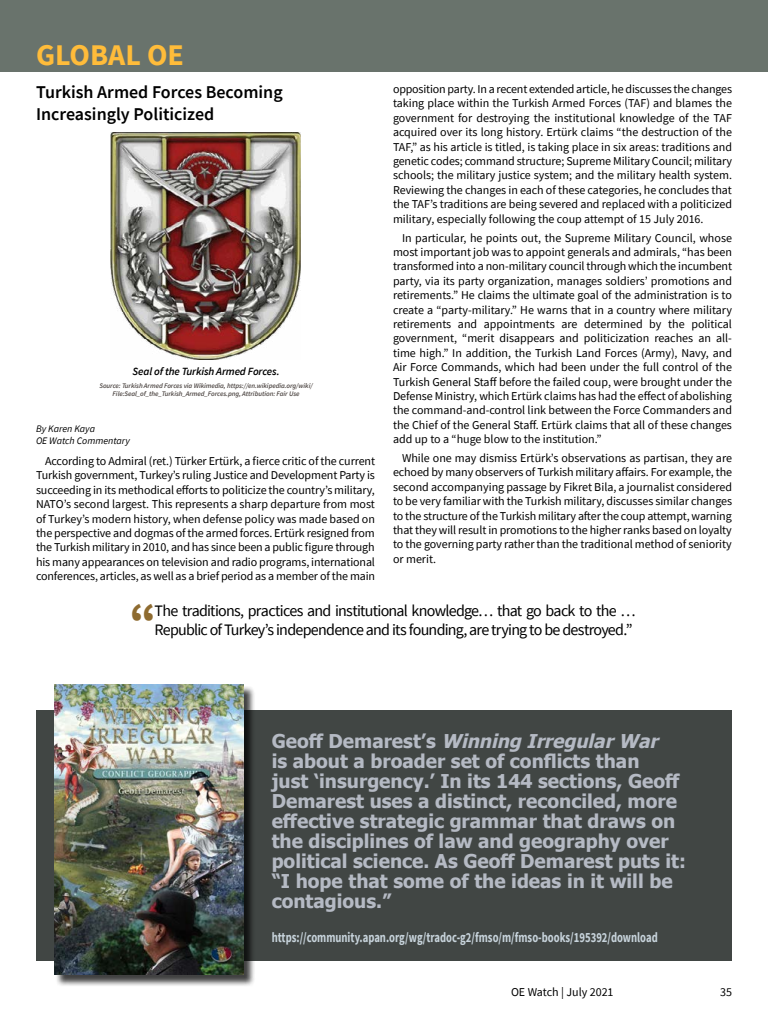
<style>
.page{position:relative;width:768px;height:1024px;background:#fff}
.page>*{position:absolute;margin:0;border:0;box-sizing:border-box;transform-origin:0 0}
.t1{font:900 45.5px "Source Sans Pro";color:#8e6b30}
.t2{font:700 30px "Source Sans Pro";color:#ffbc3a}
.t3{font:700 19px/20px "Tahoma";color:#b5bac4}
.t4{font:600 18px/21.6px "Source Sans Pro";color:#000}
.t5{font:16px/19.2px "Source Sans Pro";letter-spacing:-.045em;color:#000}
.t6{font:700 14px "Source Sans Pro";color:#c7d3db;scale:.76 1}
.t7{font:12px/14.4px "Source Sans Pro";letter-spacing:-.005em;color:#000;text-align:justify}
.t8{font:italic 600 11px "Source Sans Pro";letter-spacing:-.01em;color:#000}
.t9{font:italic 10px/12px "Source Sans Pro";color:#000}
.t10{font:italic 600 7px/8.4px "Source Sans Pro";letter-spacing:-.01em;color:#524b48;text-align:center}
.s1{font-style:italic}
</style>
<div class="page">
<img style="left:111px;top:132px;width:189px;height:228px">
<div style="left:36px;top:711px;width:696px;height:250px;background:#414644"></div>
<div style="left:56px;top:686px;width:200px;height:301px;background:#000;opacity:.75"></div>
<img style="left:54px;top:684px;width:189px;height:290px">
<div style="left:0;top:0;width:768px;height:72px;background:#69736c"></div>
<h2 class="t2" style="left:36px;top:35px;width:149px">GLOBAL OE</h2>
<h3 class="t4" style="left:36px;top:81px;width:248px">Turkish Armed Forces Becoming<br>Increasingly Politicized</h3>
<p class="t8" style="left:133px;top:364px;width:148px">Seal of the Turkish Armed Forces.</p>
<p class="t10" style="left:99px;top:381px;width:215px">Source: Turkish Armed Forces via Wikimedia, https://en.wikipedia.org/wiki/<br>File:Seal_of_the_Turkish_Armed_Forces.png, Attribution: Fair Use</p>
<p class="t9" style="left:36px;top:423px;width:95px">By Karen Kaya<br>OE Watch Commentary</p>
<p class="t7" style="left:36px;top:454px;width:341px;text-indent:9px">According to Admiral (ret.) Türker Ertürk, a fierce critic of the current Turkish government, Turkey’s ruling Justice and Development Party is succeeding in its methodical efforts to politicize the country’s military, NATO’s second largest. This represents a sharp departure from most of Turkey’s modern history, when defense policy was made based on the perspective and dogmas of the armed forces. Ertürk resigned from the Turkish military in 2010, and has since been a public figure through his many appearances on television and radio programs, international conferences, articles, as well as a brief period as a member of the main</p>
<p class="t7" style="left:393px;top:82px;width:341px">opposition party. In a recent extended article, he discusses the changes taking place within the Turkish Armed Forces (TAF) and blames the government for destroying the institutional knowledge of the TAF acquired over its long history. Ertürk claims “the destruction of the TAF,” as his article is titled, is taking place in six areas: traditions and genetic codes; command structure; Supreme Military Council; military schools; the military justice system; and the military health system.<br>Reviewing the changes in each of these categories, he concludes that the TAF’s traditions are being severed and replaced with a politicized military, especially following the coup attempt of 15 July 2016.</p>
<p class="t7" style="left:393px;top:230px;width:341px;text-indent:9px">In particular, he points out, the Supreme Military Council, whose most important job was to appoint generals and admirals, “has been transformed into a non-military council through which the incumbent party, via its party organization, manages soldiers’ promotions and retirements.” He claims the ultimate goal of the administration is to create a “party-military.” He warns that in a country where military retirements and appointments are determined by the political government, “merit disappears and politicization reaches an all&shy;time high.” In addition, the Turkish Land Forces (Army), Navy, and Air Force Commands, which had been under the full control of the Turkish General Staff before the failed coup, were brought under the Defense Ministry, which Ertürk claims has had the effect of abolishing the command-and-control link between the Force Commanders and the Chief of the General Staff. Ertürk claims that all of these changes add up to a “huge blow to the institution.”</p>
<p class="t7" style="left:393px;top:451px;width:341px;text-indent:9px">While one may dismiss Ertürk’s observations as partisan, they are echoed by many observers of Turkish military affairs. For example, the second accompanying passage by Fikret Bila, a journalist considered to be very familiar with the Turkish military, discusses similar changes to the structure of the Turkish military after the coup attempt, warning that they will result in promotions to the higher ranks based on loyalty to the governing party rather than the traditional method of seniority or merit.</p>
<h1 class="t1" style="left:130px;top:589px;width:28px">“</h1>
<h3 class="t5" style="left:155px;top:601px;width:483px">The traditions, practices and institutional knowledge… that go back to the …<br>Republic of Turkey’s independence and its founding, are trying to be destroyed.”</h3>
<p class="t3" style="left:272px;top:732px;width:416px">G e o ff D e m a r e s t ’s <span class="s1">WinningIrregularWar<br></span>is about a broader set of conflicts than<br>just ‘insurgency.’ In its 144 sections, Geoff Demarest uses a distinct, reconciled, more effective strategic grammar that draws on the disciplines of law and geography over political science. As Geoff Demarest puts it: “I hope that some of the ideas in it will be contagious.”</p>
<p class="t6" style="left:272px;top:928px;width:510px">https://community.apan.org/wg/tradoc-g2/fmso/m/fmso-books/195392/download</p>
<p class="t7" style="left:511px;top:985px;width:104px">OE Watch | July 2021</p>
<p class="t7" style="left:720px;top:985px;width:13px">35</p>
</div>
